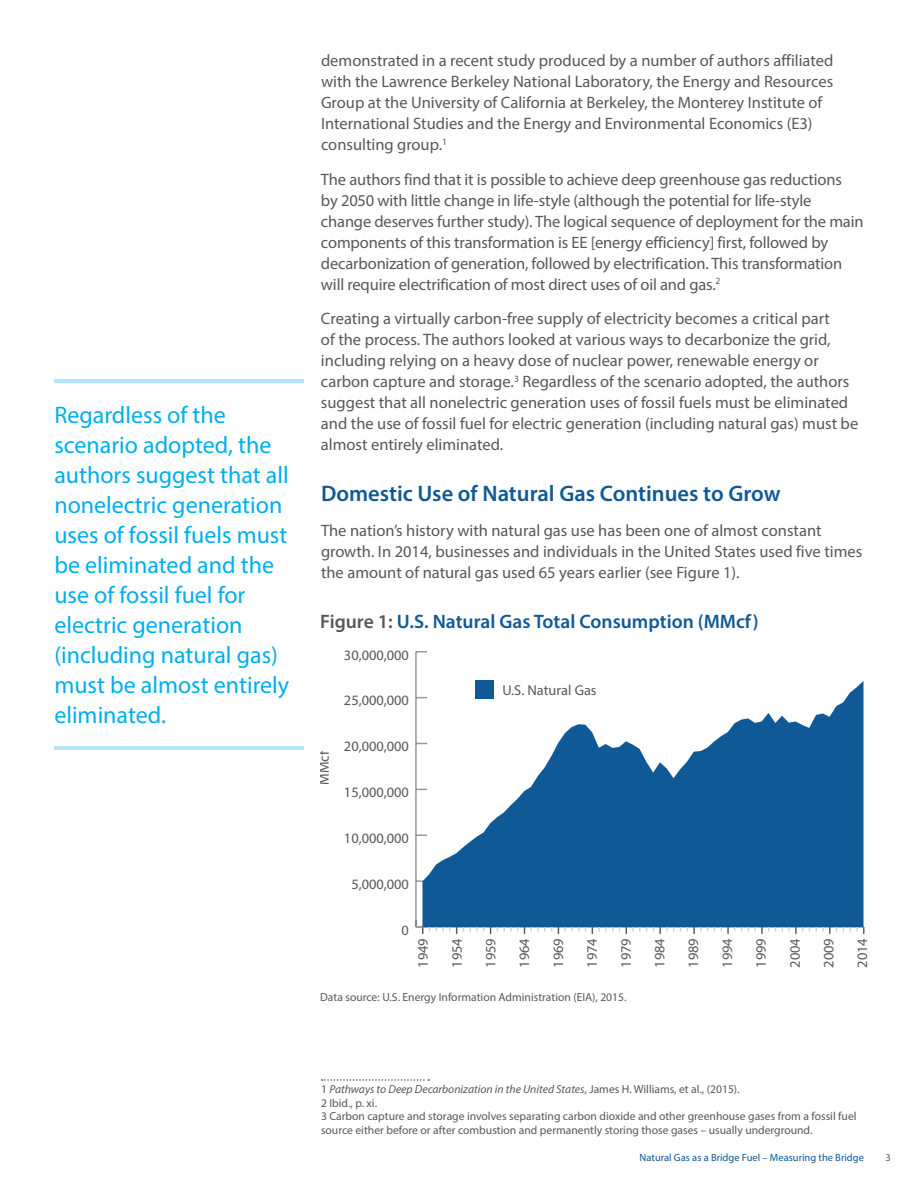
<style>
.page{position:relative;width:918px;height:1188px;background:#fff}
.page>*{position:absolute;margin:0;border:0;box-sizing:border-box;transform-origin:0 0}
.t1{font:24px/30px "Myriad Pro";color:#00aeef}
.t2{font:600 22.5px "Myriad Pro";color:#105997}
.t3{font:600 19.5px "Myriad Pro";color:#105997}
.t4{font:16.5px/21px "Myriad Pro";color:#57585a}
.t5{font:14.4px "Myriad Pro";color:#57585a}
.t6{font:11.7px/13.5px "Myriad Pro";color:#57585a}
.t7{font:10.5px "Myriad Pro";color:#105997}
.t8{font:10.5px "Myriad Pro";color:#57585a}
.s1{color:#57585a}
.s2{font-style:italic}
</style>
<div class="page">
<hr style="left:54px;top:380px;width:249px;height:3px;background:#00aeef">
<hr style="left:54px;top:746px;width:249px;height:3px;background:#00aeef">
<svg style="left:322px;top:1079px;width:107px;height:2px"></svg>
<hr style="left:416px;top:926px;width:448px;height:2px;background:#939598">
<svg style="left:436px;top:927px;width:21px;height:7px"></svg>
<svg style="left:470px;top:927px;width:21px;height:7px"></svg>
<svg style="left:497px;top:927px;width:21px;height:4px"></svg>
<svg style="left:531px;top:927px;width:21px;height:4px"></svg>
<svg style="left:558px;top:927px;width:21px;height:7px"></svg>
<svg style="left:592px;top:927px;width:21px;height:7px"></svg>
<svg style="left:626px;top:927px;width:21px;height:7px"></svg>
<svg style="left:653px;top:927px;width:21px;height:7px"></svg>
<svg style="left:687px;top:927px;width:21px;height:7px"></svg>
<svg style="left:721px;top:927px;width:21px;height:7px"></svg>
<svg style="left:748px;top:927px;width:21px;height:7px"></svg>
<svg style="left:782px;top:927px;width:21px;height:7px"></svg>
<svg style="left:816px;top:927px;width:21px;height:7px"></svg>
<svg style="left:843px;top:925px;width:21px;height:9px"></svg>
<hr style="left:415px;top:652px;width:2px;height:275px;background:#939598">
<svg style="left:415px;top:920px;width:15px;height:14px"></svg>
<svg style="left:422px;top:681px;width:441px;height:246px;fill:#105997"></svg>
<div style="left:475px;top:680px;width:18px;height:19px;background:#105997"></div>
<p class="t1" style="left:54px;top:400px;width:236px">Regardless of the scenario adopted, the authors suggest that all nonelectric generation uses of fossil fuels must be eliminated and the use of fossil fuel for electric generation (including natural gas) must be almost entirely eliminated.</p>
<p class="t4" style="left:321px;top:50px;width:514px">demonstrated in a recent study produced by a number of authors affiliated with the Lawrence Berkeley National Laboratory, the Energy and Resources Group at the University of California at Berkeley, the Monterey Institute of International Studies and the Energy and Environmental Economics (E3) consulting group.<sup>1</sup></p>
<p class="t4" style="left:321px;top:169px;width:544px">The authors find that it is possible to achieve deep greenhouse gas reductions<br>by 2050 with little change in life-style (although the potential for life-style change deserves further study). The logical sequence of deployment for the main components of this transformation is EE [energy efficiency] first, followed by decarbonization of generation, followed by electrification. This transformation will require electrification of most direct uses of oil and gas.<sup>2</sup></p>
<p class="t4" style="left:321px;top:308px;width:539px">Creating a virtually carbon-free supply of electricity becomes a critical part<br>of the process. The authors looked at various ways to decarbonize the grid, including relying on a heavy dose of nuclear power, renewable energy or carbon capture and storage.<sup>3</sup> Regardless of the scenario adopted, the authors suggest that all nonelectric generation uses of fossil fuels must be eliminated and the use of fossil fuel for electric generation (including natural gas) must be almost entirely eliminated.</p>
<h2 class="t2" style="left:321px;top:480px;width:461px">Domestic Use of Natural Gas Continues to Grow</h2>
<p class="t4" style="left:321px;top:520px;width:543px">The nation’s history with natural gas use has been one of almost constant growth. In 2014, businesses and individuals in the United States used five times the amount of natural gas used 65 years earlier (see Figure 1).</p>
<p class="t3" style="left:320px;top:609px;width:440px"><span class="s1">Figure 1:</span> U.S. Natural Gas Total Consumption (MMcf)</p>
<p class="t5" style="left:315px;top:785px;width:36px;rotate:-90deg">MMcf</p>
<p class="t5" style="left:344px;top:646px;width:66px">30,000,000</p>
<p class="t5" style="left:344px;top:692px;width:66px">25,000,000</p>
<p class="t5" style="left:344px;top:738px;width:66px">20,000,000</p>
<p class="t5" style="left:344px;top:784px;width:66px">15,000,000</p>
<p class="t5" style="left:344px;top:829px;width:66px">10,000,000</p>
<p class="t5" style="left:502px;top:681px;width:96px">U.S. Natural Gas</p>
<p class="t5" style="left:351px;top:875px;width:59px">5,000,000</p>
<p class="t5" style="left:402px;top:921px;width:9px">0</p>
<p class="t5" style="left:414px;top:968px;width:31px;rotate:-90deg">1949</p>
<p class="t5" style="left:448px;top:968px;width:31px;rotate:-90deg">1954</p>
<p class="t5" style="left:482px;top:968px;width:31px;rotate:-90deg">1959</p>
<p class="t5" style="left:516px;top:968px;width:31px;rotate:-90deg">1964</p>
<p class="t5" style="left:549px;top:968px;width:31px;rotate:-90deg">1969</p>
<p class="t5" style="left:583px;top:968px;width:31px;rotate:-90deg">1974</p>
<p class="t5" style="left:617px;top:968px;width:31px;rotate:-90deg">1979</p>
<p class="t5" style="left:651px;top:968px;width:31px;rotate:-90deg">1984</p>
<p class="t5" style="left:685px;top:968px;width:31px;rotate:-90deg">1989</p>
<p class="t5" style="left:718px;top:968px;width:31px;rotate:-90deg">1994</p>
<p class="t5" style="left:752px;top:968px;width:31px;rotate:-90deg">1999</p>
<p class="t5" style="left:786px;top:968px;width:31px;rotate:-90deg">2004</p>
<p class="t5" style="left:820px;top:968px;width:31px;rotate:-90deg">2009</p>
<p class="t5" style="left:854px;top:968px;width:31px;rotate:-90deg">2014</p>
<p class="t6" style="left:320px;top:990px;width:308px">Data source: U.S. Energy Information Administration (EIA), 2015.</p>
<p class="t6" style="left:321px;top:1083px;width:537px">1 <span class="s2">Pathways to Deep Decarbonization in the United States</span>, James H. Williams, et al., (2015).<br>2 Ibid., p. xi.<br>3 Carbon capture and storage involves separating carbon dioxide and other greenhouse gases from a fossil fuel source either before or after combustion and permanently storing those gases – usually underground.</p>
<p class="t7" style="left:640px;top:1151px;width:226px">Natural Gas as a Bridge Fuel – Measuring the Bridge</p>
<p class="t8" style="left:886px;top:1151px;width:7px">3</p>
</div>
